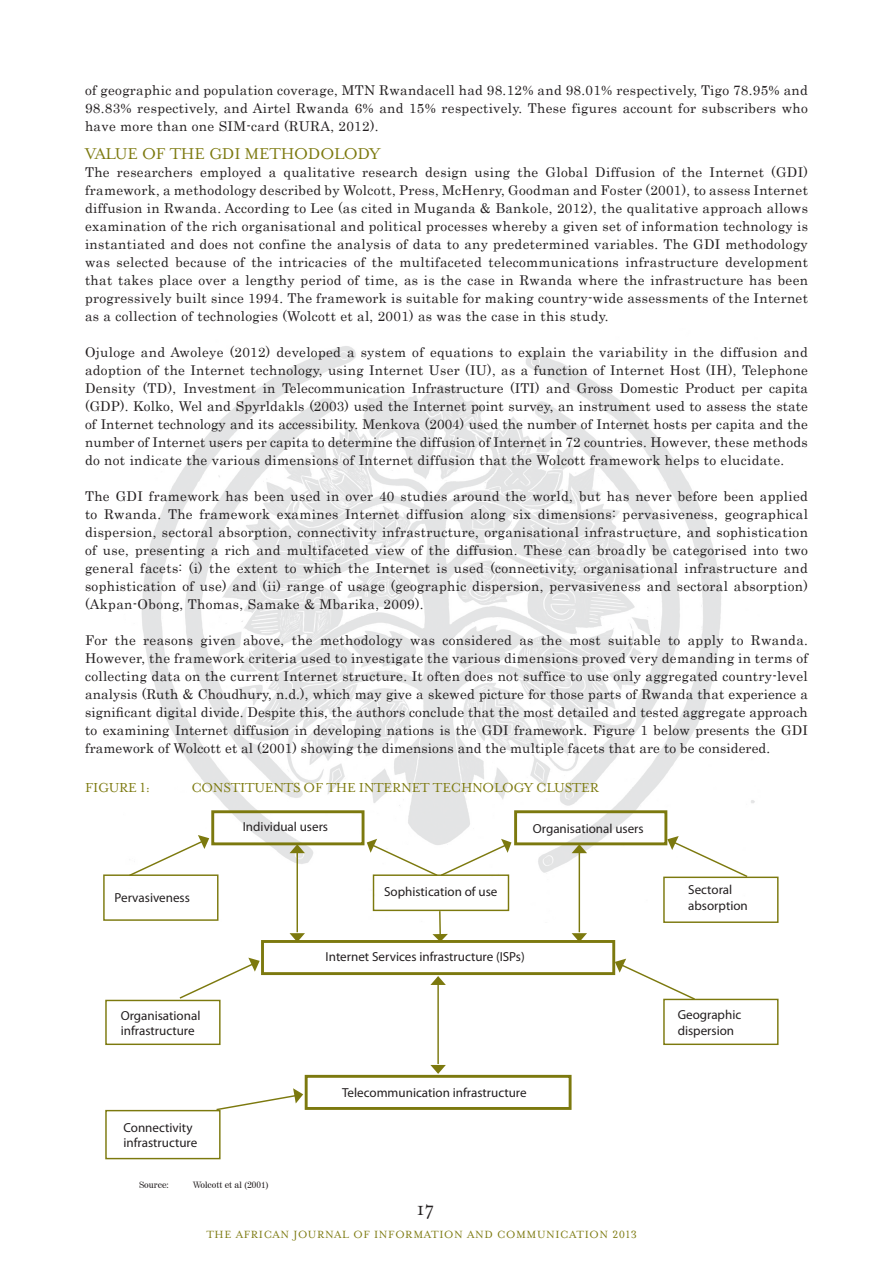
<style>
.page{position:relative;width:893px;height:1263px;background:#fff}
.page>*{position:absolute;margin:0;border:0;box-sizing:border-box;transform-origin:0 0}
.t1{font:21px "Mrs Eaves Roman";color:#231f20}
.subhead{font:18px "Mrs Eaves Small Caps";letter-spacing:-.015em;color:#7c790e}
.Figure_Caption_NEW{font:15px "Mrs Eaves Small Caps";letter-spacing:-.015em;color:#7c790e}
.t2{font:13.5px/18px "Century";letter-spacing:.025em;color:#231f20;text-align:justify}
.t3{font:13.05px "Myriad Pro";color:#231f20}
.t4{font:12px "Mrs Eaves Small Caps";letter-spacing:.05em;color:#7c790e}
.a__Source_under_tabl{font:9px "Century 725 BT";color:#231f20}
</style>
<div class="page">
<img style="left:141px;top:346px;width:631px;height:576px">
<div style="left:514px;top:810px;width:153px;height:35px;border:3px solid #7c790e"></div>
<div style="left:211px;top:810px;width:153px;height:35px;border:3px solid #7c790e"></div>
<div style="left:261px;top:940px;width:354px;height:35px;border:3px solid #7c790e"></div>
<div style="left:305px;top:1075px;width:267px;height:35px;border:3px solid #7c790e"></div>
<div style="left:663px;top:999px;width:115px;height:46px;border:1px solid #7c790e"></div>
<div style="left:663px;top:876px;width:115px;height:47px;border:1px solid #7c790e"></div>
<div style="left:373px;top:874px;width:136px;height:37px;border:1px solid #7c790e"></div>
<div style="left:103px;top:874px;width:115px;height:47px;border:1px solid #7c790e"></div>
<div style="left:105px;top:1000px;width:116px;height:45px;border:1px solid #7c790e"></div>
<div style="left:105px;top:1110px;width:116px;height:49px;border:1px solid #7c790e"></div>
<hr style="left:297px;top:852px;width:1px;height:80px;background:#7c790e">
<svg style="left:290px;top:844px;width:15px;height:9px"></svg>
<svg style="left:290px;top:933px;width:15px;height:9px"></svg>
<hr style="left:579px;top:852px;width:1px;height:80px;background:#7c790e">
<svg style="left:572px;top:844px;width:15px;height:9px"></svg>
<svg style="left:572px;top:933px;width:15px;height:9px"></svg>
<hr style="left:437px;top:984px;width:2px;height:80px;background:#7c790e">
<svg style="left:430px;top:976px;width:16px;height:9px"></svg>
<svg style="left:430px;top:1065px;width:16px;height:9px"></svg>
<svg style="left:215px;top:1088px;width:88px;height:23px"></svg>
<svg style="left:178px;top:958px;width:82px;height:42px"></svg>
<svg style="left:615px;top:959px;width:81px;height:42px"></svg>
<svg style="left:367px;top:839px;width:144px;height:38px"></svg>
<hr style="left:439px;top:911px;width:2px;height:24px;background:#7c790e">
<svg style="left:432px;top:934px;width:16px;height:8px"></svg>
<svg style="left:667px;top:836px;width:82px;height:42px"></svg>
<svg style="left:128px;top:835px;width:81px;height:42px"></svg>
<p class="t2" style="left:85px;top:80px;width:724px">of geographic and population coverage, MTN Rwandacell had 98.12% and 98.01% respectively, Tigo 78.95% and 98.83% respectively, and Airtel Rwanda 6% and 15% respectively. These figures account for subscribers who have more than one SIM-card (RURA, 2012).</p>
<p class="subhead" style="left:85px;top:144px;width:297px">VALUE OF THE GDI METHODOLODY</p>
<p class="t2" style="left:85px;top:162px;width:724px">The researchers employed a qualitative research design using the Global Diffusion of the Internet (GDI) framework, a methodology described by Wolcott, Press, McHenry, Goodman and Foster (2001), to assess Internet diffusion in Rwanda. According to Lee (as cited in Muganda &amp; Bankole, 2012), the qualitative approach allows examination of the rich organisational and political processes whereby a given set of information technology is instantiated and does not confine the analysis of data to any predetermined variables. The GDI methodology was selected because of the intricacies of the multifaceted telecommunications infrastructure development that takes place over a lengthy period of time, as is the case in Rwanda where the infrastructure has been progressively built since 1994. The framework is suitable for making country-wide assessments of the Internet as a collection of technologies (Wolcott et al, 2001) as was the case in this study.</p>
<p class="t2" style="left:85px;top:342px;width:724px">Ojuloge and Awoleye (2012) developed a system of equations to explain the variability in the diffusion and adoption of the Internet technology, using Internet User (IU), as a function of Internet Host (IH), Telephone Density (TD), Investment in Telecommunication Infrastructure (ITI) and Gross Domestic Product per capita (GDP). Kolko, Wel and Spyrldakls (2003) used the Internet point survey, an instrument used to assess the state of Internet technology and its accessibility. Menkova (2004) used the number of Internet hosts per capita and the number of Internet users per capita to determine the diffusion of Internet in 72 countries. However, these methods do not indicate the various dimensions of Internet diffusion that the Wolcott framework helps to elucidate.</p>
<p class="t2" style="left:85px;top:486px;width:724px">The GDI framework has been used in over 40 studies around the world, but has never before been applied to Rwanda. The framework examines Internet diffusion along six dimensions: pervasiveness, geographical dispersion, sectoral absorption, connectivity infrastructure, organisational infrastructure, and sophistication of use, presenting a rich and multifaceted view of the diffusion. These can broadly be categorised into two general facets: (i) the extent to which the Internet is used (connectivity, organisational infrastructure and sophistication of use) and (ii) range of usage (geographic dispersion, pervasiveness and sectoral absorption) (Akpan-Obong, Thomas, Samake &amp; Mbarika, 2009).</p>
<p class="t2" style="left:85px;top:630px;width:724px">For the reasons given above, the methodology was considered as the most suitable to apply to Rwanda.<br>However, the framework criteria used to investigate the various dimensions proved very demanding in terms of collecting data on the current Internet structure. It often does not suffice to use only aggregated country-level analysis (Ruth &amp; Choudhury, n.d.), which may give a skewed picture for those parts of Rwanda that experience a significant digital divide. Despite this, the authors conclude that the most detailed and tested aggregate approach to examining Internet diffusion in developing nations is the GDI framework. Figure 1 below presents the GDI framework of Wolcott et al (2001) showing the dimensions and the multiple facets that are to be considered.</p>
<p class="Figure_Caption_NEW" style="left:85px;top:779px;width:67px">FIGURE 1:</p>
<p class="Figure_Caption_NEW" style="left:191px;top:779px;width:409px">CONSTITUENTS OF THE INTERNET TECHNOLOGY CLUSTER</p>
<p class="t3" style="left:243px;top:819px;width:87px">Individual users</p>
<p class="t3" style="left:533px;top:820px;width:112px">Organisational users</p>
<p class="t3" style="left:115px;top:890px;width:77px">Pervasiveness</p>
<p class="t3" style="left:384px;top:884px;width:115px">Sophistication of use</p>
<p class="t3" style="left:121px;top:1007px;width:81px">Organisational</p>
<p class="t3" style="left:121px;top:1023px;width:75px">infrastructure</p>
<p class="t3" style="left:123px;top:1119px;width:71px">Connectivity</p>
<p class="t3" style="left:123px;top:1135px;width:75px">infrastructure</p>
<p class="a__Source_under_tabl" style="left:139px;top:1179px;width:31px">Source:</p>
<p class="a__Source_under_tabl" style="left:193px;top:1179px;width:77px">Wolcott et al (2001)</p>
<p class="t3" style="left:326px;top:949px;width:201px">Internet Services infrastructure (ISPs)</p>
<p class="t3" style="left:342px;top:1084px;width:186px">Telecommunication infrastructure</p>
<h1 class="t1" style="left:417px;top:1197px;width:19px">17</h1>
<p class="t4" style="left:206px;top:1228px;width:432px">THE AFRICAN JOURNAL OF INFORMATION AND COMMUNICATION 2013</p>
<p class="t3" style="left:688px;top:882px;width:46px">Sectoral</p>
<p class="t3" style="left:688px;top:897px;width:61px">absorption</p>
<p class="t3" style="left:678px;top:1006px;width:65px">Geographic</p>
<p class="t3" style="left:678px;top:1022px;width:58px">dispersion</p>
</div>
